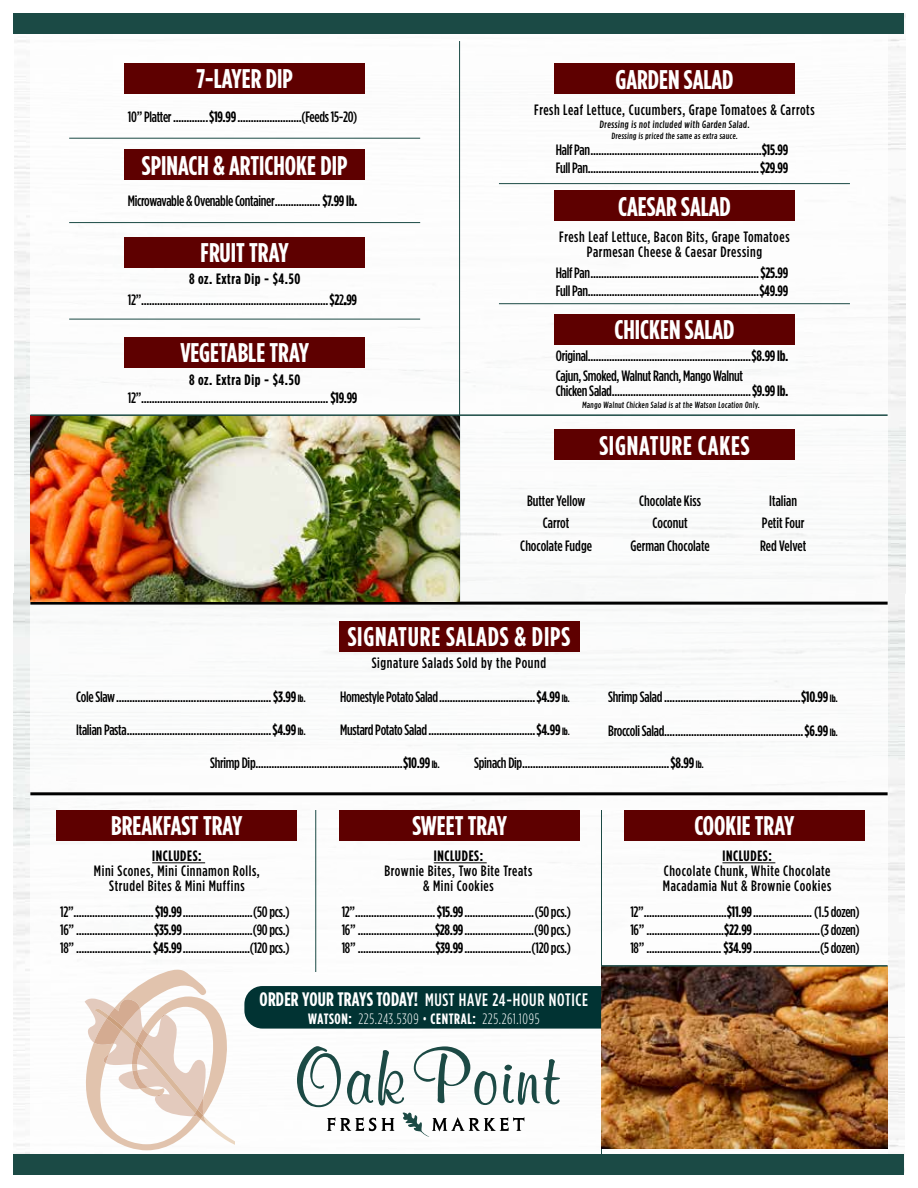
<style>
.page{position:relative;width:918px;height:1188px;background:#fff}
.page>*{position:absolute;margin:0;border:0;box-sizing:border-box;transform-origin:0 0}
.t1{font:700 27px "Gotham Cond";color:#fff}
.t2{font:700 27px "Gotham Cond";letter-spacing:.03em;color:#fff}
.t3{font:500 18px "Gotham Cond";letter-spacing:.04em;color:#fff}
.t4{font:500 15px/18px "Gotham Cond";letter-spacing:-.02em;color:#000}
.t5{font:500 15px/18px "Gotham Cond";color:#000;text-align:justify}
.t6{font:500 15px/15px "Gotham Cond";letter-spacing:.04em;color:#000;text-align:center}
.t7{font:700 15px "Gotham Cond";letter-spacing:.04em;color:#000}
.t8{font:300 15px "Gotham Cond";letter-spacing:.04em;color:#fff}
.t9{font:500 10.5px "Gotham Cond";color:#000}
.t10{font:500 9px "Gotham Cond";color:#000}
.s1{font-weight:700}
.s2{font-family:"Gotham Condensed"}
.s3{font-weight:700;font-size:10.5px}
.s4{font-size:10.5px}
.s5{font-weight:700;font-size:19.5px}
</style>
<div class="page">
<div style="left:14px;top:14px;width:890px;height:20px;background:#1b4a45"></div>
<div style="left:14px;top:1154px;width:890px;height:20px;background:#1b4a45"></div>
<hr style="left:315px;top:810px;width:1px;height:162px;background:#1b4a45">
<hr style="left:601px;top:810px;width:1px;height:344px;background:#1b4a45">
<hr style="left:30px;top:792px;width:858px;height:3px;background:#000">
<hr style="left:30px;top:602px;width:858px;height:3px;background:#000">
<hr style="left:459px;top:41px;width:1px;height:561px;background:#1b4a45">
<img style="left:602px;top:967px;width:286px;height:182px">
<img style="left:30px;top:416px;width:430px;height:186px">
<svg style="left:84px;top:970px;width:150px;height:180px"></svg>
<svg style="left:297px;top:1046px;width:44px;height:61px"></svg>
<svg style="left:347px;top:1050px;width:57px;height:56px"></svg>
<svg style="left:414px;top:1046px;width:82px;height:59px"></svg>
<svg style="left:503px;top:1059px;width:57px;height:46px"></svg>
<svg style="left:327px;top:1117px;width:68px;height:14px"></svg>
<svg style="left:402px;top:1112px;width:122px;height:25px"></svg>
<div style="left:57px;top:810px;width:240px;height:30px;background:#5e0000"></div>
<div style="left:340px;top:810px;width:240px;height:30px;background:#5e0000"></div>
<div style="left:339px;top:621px;width:240px;height:30px;background:#5e0000"></div>
<div style="left:624px;top:810px;width:240px;height:30px;background:#5e0000"></div>
<div style="left:125px;top:64px;width:240px;height:30px;background:#5e0000"></div>
<div style="left:554px;top:430px;width:241px;height:30px;background:#5e0000"></div>
<div style="left:125px;top:150px;width:240px;height:30px;background:#5e0000"></div>
<div style="left:554px;top:64px;width:241px;height:30px;background:#5e0000"></div>
<div style="left:554px;top:191px;width:241px;height:30px;background:#5e0000"></div>
<hr style="left:152px;top:862px;width:53px;height:1px;background:#000">
<hr style="left:434px;top:862px;width:53px;height:1px;background:#000">
<hr style="left:722px;top:862px;width:53px;height:1px;background:#000">
<div style="left:125px;top:237px;width:240px;height:30px;background:#5e0000"></div>
<div style="left:125px;top:338px;width:240px;height:30px;background:#5e0000"></div>
<hr style="left:69px;top:138px;width:351px;height:1px;background:#1b4a45">
<hr style="left:69px;top:222px;width:351px;height:1px;background:#1b4a45">
<hr style="left:69px;top:319px;width:351px;height:1px;background:#1b4a45">
<hr style="left:499px;top:303px;width:351px;height:1px;background:#1b4a45">
<hr style="left:499px;top:183px;width:351px;height:1px;background:#1b4a45">
<div style="left:554px;top:314px;width:241px;height:30px;background:#5e0000"></div>
<hr style="left:30px;top:414px;width:858px;height:2px;background:#1b4a45">
<hr style="left:602px;top:965px;width:286px;height:2px;background:#1b4a45">
<div style="left:244px;top:986px;width:357px;height:43px;background:#013333"></div>
<h1 class="t1" style="left:196px;top:63px;width:98px">7-LAYER DIP</h1>
<p class="t4" style="left:128px;top:107px;width:231px">10” Platter.............<span class="s1">$19.99</span>........................(Feeds 15-20)</p>
<h1 class="t1" style="left:142px;top:149px;width:207px">SPINACH &amp; ARTICHOKE DIP</h1>
<p class="t4" style="left:128px;top:192px;width:231px">Microwavable &amp; Ovenable Container.................<span class="s1">$7.99 lb.</span></p>
<h1 class="t1" style="left:201px;top:237px;width:90px">FRUIT TRAY</h1>
<p class="t7" style="left:189px;top:270px;width:113px">8 oz. Extra Dip - $4.50</p>
<p class="t5" style="left:128px;top:290px;width:231px">12” ......................................................................<span class="s1">$2</span><span class="s2">2.</span><span class="s1">99</span></p>
<h1 class="t1" style="left:180px;top:337px;width:130px">VEGETABLE TRAY</h1>
<p class="t7" style="left:189px;top:371px;width:113px">8 oz. Extra Dip - $4.50</p>
<p class="t5" style="left:128px;top:389px;width:231px">12”...................................................................... <span class="s1">$19.99</span></p>
<h1 class="t1" style="left:615px;top:63px;width:120px">GARDEN SALAD</h1>
<p class="t6" style="left:534px;top:102px;width:282px">Fresh Leaf Lettuce, Cucumbers, Grape Tomatoes &amp; Carrots</p>
<p class="t9" style="left:600px;top:118px;width:152px">Dressing is not included with Garden Salad.</p>
<p class="t10" style="left:611px;top:130px;width:129px">Dressing is priced the same as extra sauce.</p>
<p class="t4" style="left:556px;top:141px;width:234px">Half Pan................................................................<span class="s1">$15.99<br></span>Full Pan................................................................<span class="s1">$29.99</span></p>
<h1 class="t1" style="left:618px;top:190px;width:114px">CAESAR SALAD</h1>
<p class="t6" style="left:559px;top:229px;width:232px">Fresh Leaf Lettuce, Bacon Bits, Grape Tomatoes<br>Parmesan Cheese &amp; Caesar Dressing</p>
<p class="t4" style="left:556px;top:264px;width:234px">Half Pan...............................................................<span class="s1">$25.99<br></span>Full Pan................................................................<span class="s1">$49.99</span></p>
<h1 class="t1" style="left:614px;top:314px;width:122px">CHICKEN SALAD</h1>
<p class="t4" style="left:556px;top:346px;width:234px;line-height:19.5px">Original.............................................................<span class="s1">$8.99 lb.<br></span>Cajun, Smoked, Walnut Ranch, Mango Walnut</p>
<p class="t4" style="left:556px;top:381px;width:234px">Chicken Salad....................................................<span class="s1">$9.99 lb.</span></p>
<p class="t10" style="left:582px;top:399px;width:180px">Mango Walnut Chicken Salad is at the Watson Location Only.</p>
<h1 class="t2" style="left:599px;top:429px;width:152px">SIGNATURE CAKES</h1>
<p class="t5" style="left:520px;top:489px;width:73px;line-height:22.5px;text-align:center">Butter Yellow<br>Carrot<br>Chocolate Fudge</p>
<p class="t5" style="left:630px;top:489px;width:81px;line-height:22.5px;text-align:center">Chocolate Kiss<br>Coconut<br>German Chocolate</p>
<p class="t5" style="left:760px;top:489px;width:48px;line-height:22.5px;text-align:center">Italian<br>Petit Four<br>Red Velvet</p>
<h1 class="t2" style="left:348px;top:621px;width:224px">SIGNATURE SALADS &amp; DIPS</h1>
<p class="t6" style="left:372px;top:655px;width:176px">Signature Salads Sold by the Pound</p>
<p class="t4" style="left:76px;top:688px;width:231px">Cole Slaw..........................................................<span class="s1">$3.99</span> <span class="s3">lb.</span></p>
<p class="t4" style="left:340px;top:688px;width:231px">Homestyle Potato Salad....................................<span class="s1">$4.99</span> <span class="s3">lb.</span></p>
<p class="t4" style="left:608px;top:688px;width:231px">Shrimp Salad...................................................<span class="s1">$10.99</span> <span class="s3">lb.</span></p>
<p class="t4" style="left:76px;top:721px;width:231px">Italian Pasta......................................................<span class="s1">$4.99</span> <span class="s3">lb.</span></p>
<p class="t4" style="left:340px;top:721px;width:231px">Mustard Potato Salad........................................<span class="s1">$4.99</span> <span class="s3">lb</span><span class="s4">.</span></p>
<p class="t4" style="left:210px;top:754px;width:231px">Shrimp Dip.......................................................<span class="s1">$10.99</span> <span class="s3">lb.</span></p>
<p class="t4" style="left:474px;top:754px;width:231px">Spinach Dip.......................................................<span class="s1">$8.99</span> <span class="s3">lb.</span></p>
<p class="t4" style="left:608px;top:722px;width:231px">Broccoli Salad....................................................<span class="s1">$6.99</span> <span class="s3">lb.</span></p>
<h1 class="t1" style="left:111px;top:810px;width:133px">BREAKFAST TRAY</h1>
<h1 class="t1" style="left:413px;top:810px;width:96px">SWEET TRAY</h1>
<p class="t7" style="left:152px;top:847px;width:51px">INCLUDES:</p>
<p class="t6" style="left:94px;top:863px;width:167px">Mini Scones, Mini Cinnamon Rolls,<br>Strudel Bites &amp; Mini Muffins</p>
<p class="t7" style="left:434px;top:847px;width:51px">INCLUDES:</p>
<p class="t6" style="left:385px;top:863px;width:149px">Brownie Bites, Two Bite Treats &amp; Mini Cookies</p>
<h1 class="t1" style="left:694px;top:810px;width:101px">COOKIE TRAY</h1>
<p class="t7" style="left:722px;top:847px;width:51px">INCLUDES:</p>
<p class="t6" style="left:663px;top:863px;width:170px;text-align:left">Chocolate Chunk, White Chocolate<br>Macadamia Nut &amp; Brownie Cookies</p>
<p class="t5" style="left:60px;top:903px;width:231px">12”..............................<span class="s1">$19.99</span>..........................(50 pcs.)<br>16”.............................<span class="s1">$35.99</span>..........................(90 pcs.)<br>18”............................ <span class="s1">$45.99</span>.........................(120 pcs.)</p>
<p class="t5" style="left:342px;top:903px;width:231px">12”..............................<span class="s1">$15.99</span>..........................(50 pcs.)<br>16”.............................<span class="s1">$28.99</span>..........................(90 pcs.)<br>18” .............................<span class="s1">$39.99</span>.........................(120 pcs.)</p>
<p class="t5" style="left:630px;top:903px;width:231px">12”...............................<span class="s1">$11.99</span>...................... (1.5 dozen)<br>16”.............................<span class="s1">$22.99</span>.........................(3 dozen)<br>18” ............................ <span class="s1">$34.99</span>.........................(5 dozen)</p>
<p class="t3" style="left:260px;top:989px;width:330px"><span class="s5">ORDER YOUR TRAYS TODAY!</span> MUST HAVE 24-HOUR NOTICE</p>
<p class="t8" style="left:308px;top:1010px;width:233px"><span class="s1">WATSON:</span> 225.243.5309 • <span class="s1">CENTRAL:</span> 225.261.1095</p>
</div>
